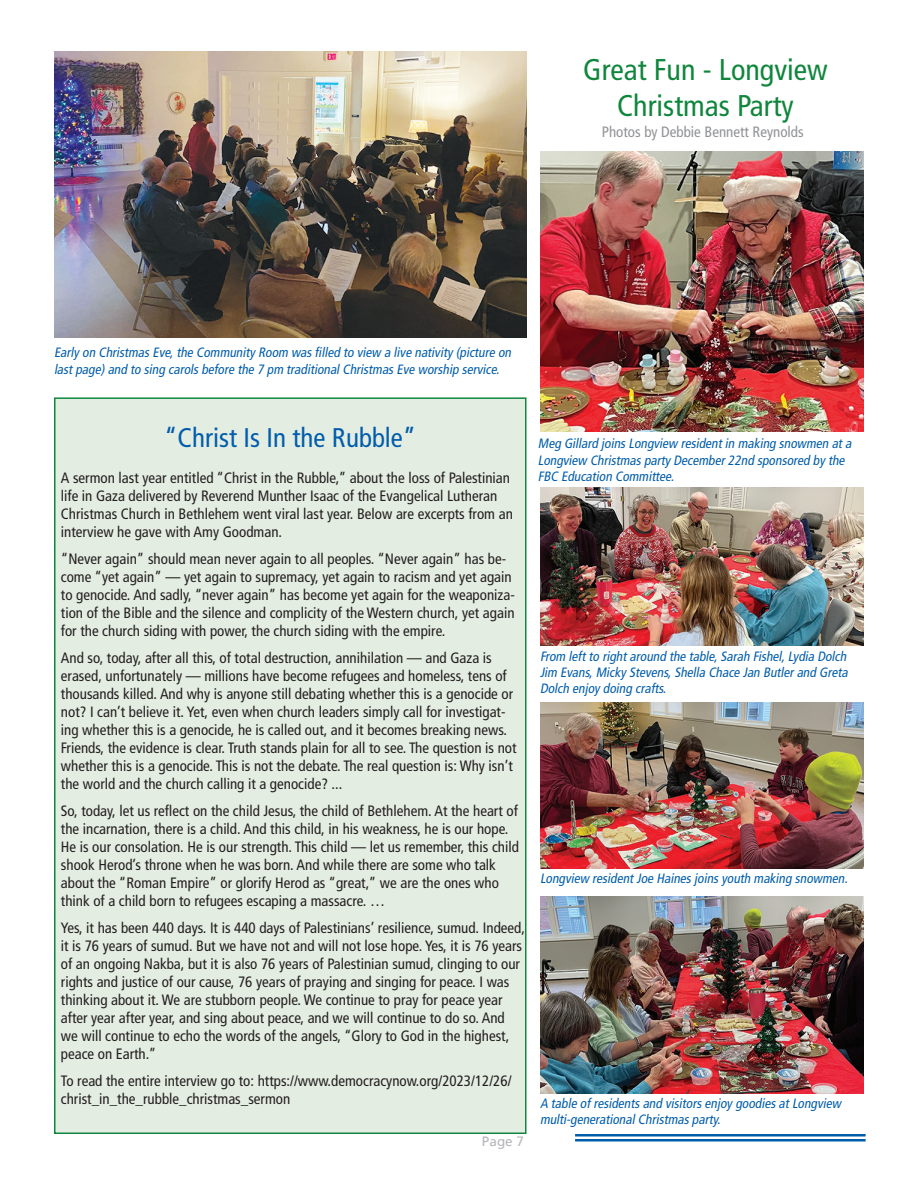
<style>
.page{position:relative;width:918px;height:1188px;background:#fff}
.page>*{position:absolute;margin:0;border:0;box-sizing:border-box;transform-origin:0 0}
.t1{font:condensed 30px "Frutiger LT";color:#10863d}
.t2{font:condensed 27px "Frutiger LT";color:#015dab}
.t3{font:condensed 15px/18px "Frutiger LT";color:#231f20}
.t4{font:condensed 15px "Frutiger LT";color:#919295}
.t5{font:italic condensed 13.5px/16.2px "Frutiger LT";color:#015dab}
.t6{font:13.5px "Frutiger LT";color:#b5b6ba}
</style>
<div class="page">
<hr style="left:575px;top:1134px;width:291px;height:2px;background:#015dab">
<hr style="left:575px;top:1139px;width:291px;height:2px;background:#015dab">
<div style="left:55px;top:398px;width:471px;height:735px;background:#e4ede2"></div>
<div style="left:54px;top:397px;width:472px;height:737px;border:2px solid #10863d"></div>
<img style="left:540px;top:896px;width:324px;height:198px">
<img style="left:540px;top:487px;width:324px;height:158px">
<img style="left:540px;top:702px;width:324px;height:167px">
<img style="left:540px;top:152px;width:324px;height:280px">
<img style="left:54px;top:52px;width:472px;height:286px">
<p class="t1" style="left:583px;top:53px;width:246px">Great Fun - Longview</p>
<p class="t1" style="left:617px;top:89px;width:178px">Christmas Party</p>
<p class="t4" style="left:602px;top:123px;width:203px">Photos by Debbie Bennett Reynolds</p>
<p class="t5" style="left:54px;top:345px;width:461px">Early on ChristmasEve,the Community Room wasfilled to view a live nativity (picture on lastpage)and to sing carolsbefore the 7 pm traditionalChristmasEve worship service.</p>
<p class="t2" style="left:164px;top:422px;width:254px">“Christ Is In the Rubble”</p>
<p class="t3" style="left:61px;top:469px;width:454px">A sermon last year entitled “Christ in the Rubble,” about the loss of Palestinian life in Gaza delivered by Reverend Munther Isaac of the Evangelical Lutheran Christmas Church in Bethlehem went viral last year. Below are excerpts from an interview he gave with Amy Goodman.</p>
<p class="t3" style="left:61px;top:550px;width:455px">“Never again” should mean never again to all peoples. “Never again” has be&shy;come “yet again” — yet again to supremacy, yet again to racism and yet again to genocide. And sadly, “never again” has become yet again for the weaponiza&shy;tion of the Bible and the silence and complicity of the Western church, yet again for the church siding with power, the church siding with the empire.</p>
<p class="t3" style="left:61px;top:649px;width:457px">And so, today, after all this, of total destruction, annihilation — and Gaza is erased, unfortunately — millions have become refugees and homeless, tens of thousands killed. And why is anyone still debating whether this is a genocide or not? I can’t believe it. Yet, even when church leaders simply call for investigat&shy;ing whether this is a genocide, he is called out, and it becomes breaking news.<br>Friends, the evidence is clear. Truth stands plain for all to see. The question is not whether this is a genocide. This is not the debate. The real question is: Why isn’t the world and the church calling it a genocide? ...</p>
<p class="t3" style="left:61px;top:802px;width:460px">So, today, let us reflect on the child Jesus, the child of Bethlehem. At the heart of the incarnation, there is a child. And this child, in his weakness, he is our hope.<br>He is our consolation. He is our strength. This child — let us remember, this child shook Herod’s throne when he was born. And while there are some who talk about the “Roman Empire” or glorify Herod as “great,” we are the ones who think of a child born to refugees escaping a massacre. …</p>
<p class="t3" style="left:61px;top:919px;width:466px">Yes, it has been 440 days. It is 440 days of Palestinians’ resilience, sumud. Indeed, it is 76 years of sumud. But we have not and will not lose hope. Yes, it is 76 years of an ongoing Nakba, but it is also 76 years of Palestinian sumud, clinging to our rights and justice of our cause, 76 years of praying and singing for peace. I was thinking about it. We are stubborn people. We continue to pray for peace year after year after year, and sing about peace, and we will continue to do so. And we will continue to echo the words of the angels, “Glory to God in the highest, peace on Earth.”</p>
<p class="t3" style="left:61px;top:1072px;width:452px">To read the entire interview go to: https://www.democracynow.org/2023/12/26/ christ_in_the_rubble_christmas_sermon</p>
<p class="t6" style="left:482px;top:1133px;width:44px">Page 7</p>
<p class="t5" style="left:538px;top:436px;width:318px">Meg Gillard joinsLongview residentin making snowmen ata<br>Longview Christmasparty December22nd sponsored by the<br>FBC Education Committee.</p>
<p class="t5" style="left:540px;top:648px;width:312px;text-align:justify">From leftto rightaround the table,Sarah Fishel,Lydia Dolch Jim Evans,Micky Stevens,Shella Chace Jan Butlerand Greta Dolch enjoy doing crafts.</p>
<p class="t5" style="left:540px;top:871px;width:312px">Longview residentJoe Hainesjoinsyouth making snowmen.</p>
<p class="t5" style="left:540px;top:1095px;width:305px">A table ofresidentsand visitorsenjoy goodiesatLongview multi-generationalChristmasparty.</p>
</div>
